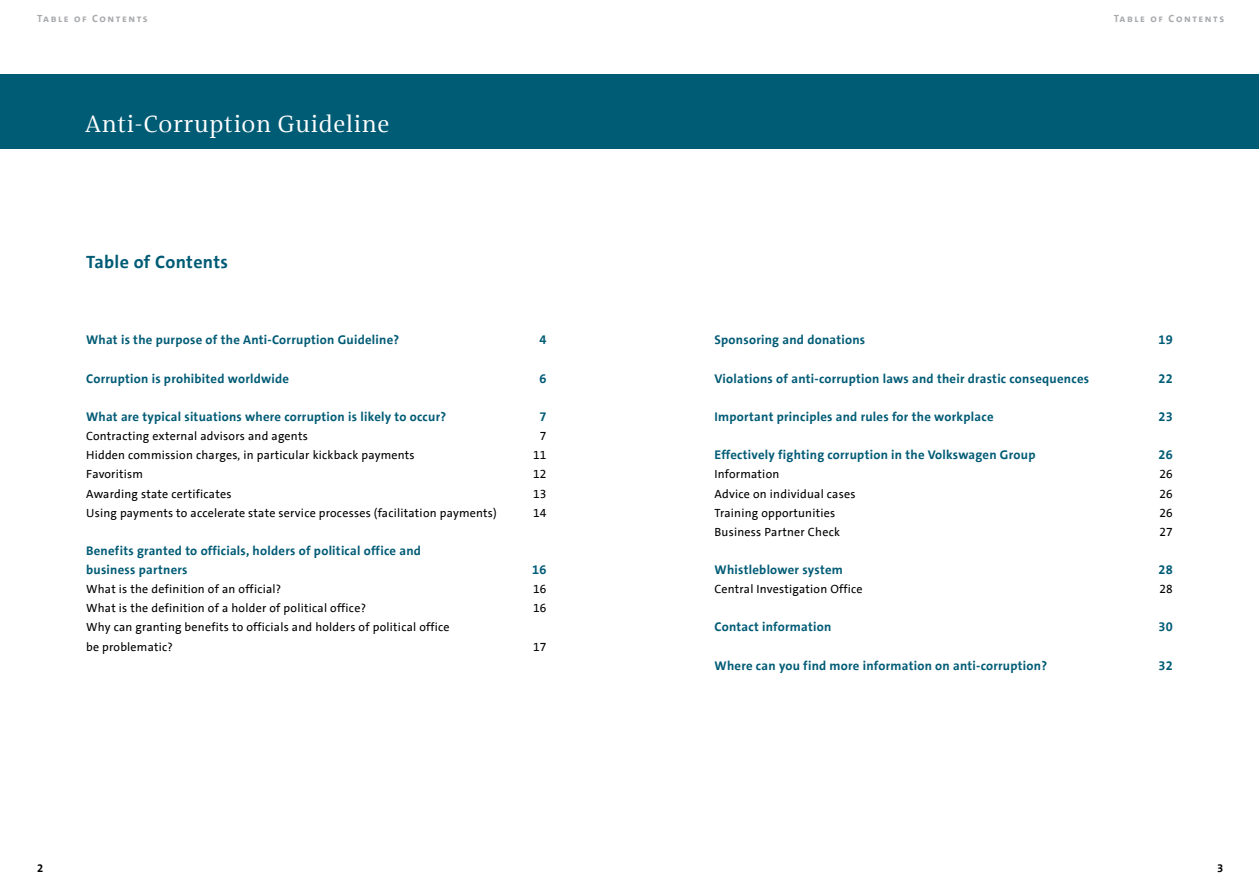
<style>
.page{position:relative;width:1259px;height:893px;background:#fff}
.page>*{position:absolute;margin:0;border:0;box-sizing:border-box;transform-origin:0 0}
.t1{font:24px "VWAG The Antiqua";letter-spacing:.03em;color:#fff}
.t2{font:700 18px "VWAG The Sans";color:#005b75}
.t3{font:700 12.75px/19.2px "VWAG The Sans";letter-spacing:.02em;color:#005b75}
.t4{font:12px/19.2px "VWAG The Sans";letter-spacing:.02em;color:#000}
.t5{font:700 11.25px "VWAG The Sans";color:#000}
.t6{font:700 10.5px "VWAG The Sans";letter-spacing:.15em;color:#a7a9ac}
</style>
<div class="page">
<div style="left:0;top:74px;width:1259px;height:75px;background:#005b75"></div>
<p class="t6" style="left:37px;top:12px;width:112px">Table of Contents</p>
<p class="t6" style="left:1113px;top:12px;width:112px">Table of Contents</p>
<h1 class="t1" style="left:85px;top:109px;width:306px">Anti-Corruption Guideline</h1>
<h2 class="t2" style="left:86px;top:250px;width:143px">Table of Contents</h2>
<p class="t3" style="left:86px;top:331px;width:315px">What is the purpose of the Anti-Corruption Guideline?</p>
<p class="t3" style="left:539px;top:331px;width:9px">4</p>
<p class="t3" style="left:86px;top:369px;width:205px">Corruption is prohibited worldwide</p>
<p class="t3" style="left:539px;top:369px;width:9px">6</p>
<p class="t3" style="left:86px;top:407px;width:361px">What are typical situations where corruption is likely to occur?</p>
<p class="t3" style="left:539px;top:407px;width:9px">7</p>
<p class="t4" style="left:86px;top:427px;width:223px">Contracting external advisors and agents</p>
<p class="t4" style="left:540px;top:427px;width:8px">7</p>
<p class="t4" style="left:86px;top:446px;width:330px">Hidden commission charges, in particular kickback payments</p>
<p class="t4" style="left:533px;top:446px;width:15px">11</p>
<p class="t4" style="left:86px;top:465px;width:58px">Favoritism</p>
<p class="t4" style="left:533px;top:465px;width:15px">12</p>
<p class="t4" style="left:86px;top:484px;width:147px">Awarding state certificates</p>
<p class="t4" style="left:533px;top:484px;width:15px">13</p>
<p class="t4" style="left:86px;top:503px;width:412px">Using payments to accelerate state service processes (facilitation payments)</p>
<p class="t4" style="left:533px;top:503px;width:15px">14</p>
<p class="t3" style="left:86px;top:541px;width:336px">Benefits granted to officials, holders of political office and business partners</p>
<p class="t3" style="left:532px;top:560px;width:16px">16</p>
<p class="t4" style="left:86px;top:580px;width:197px">What is the definition of an official?</p>
<p class="t4" style="left:533px;top:580px;width:15px">16</p>
<p class="t4" style="left:86px;top:599px;width:281px">What is the definition of a holder of political office?</p>
<p class="t4" style="left:533px;top:599px;width:15px">16</p>
<p class="t4" style="left:86px;top:618px;width:365px">Why can granting benefits to officials and holders of political office be problematic?</p>
<p class="t4" style="left:533px;top:637px;width:15px">17</p>
<p class="t3" style="left:714px;top:331px;width:152px">Sponsoring and donations</p>
<p class="t3" style="left:1158px;top:331px;width:16px">19</p>
<p class="t3" style="left:714px;top:369px;width:376px">Violations of anti-corruption laws and their drastic consequences</p>
<p class="t3" style="left:1158px;top:369px;width:16px">22</p>
<p class="t3" style="left:714px;top:407px;width:280px">Important principles and rules for the workplace</p>
<p class="t3" style="left:1158px;top:407px;width:16px">23</p>
<p class="t3" style="left:714px;top:445px;width:322px">Effectively fighting corruption in the Volkswagen Group</p>
<p class="t3" style="left:1158px;top:445px;width:16px">26</p>
<p class="t4" style="left:714px;top:465px;width:66px">Information</p>
<p class="t4" style="left:1159px;top:465px;width:15px">26</p>
<p class="t4" style="left:714px;top:484px;width:142px">Advice on individual cases</p>
<p class="t4" style="left:1159px;top:484px;width:15px">26</p>
<p class="t4" style="left:714px;top:503px;width:122px">Training opportunities</p>
<p class="t4" style="left:1159px;top:503px;width:15px">26</p>
<p class="t4" style="left:714px;top:522px;width:127px">Business Partner Check</p>
<p class="t4" style="left:1159px;top:522px;width:15px">27</p>
<p class="t3" style="left:714px;top:560px;width:130px">Whistleblower system</p>
<p class="t3" style="left:1158px;top:560px;width:16px">28</p>
<p class="t4" style="left:714px;top:580px;width:150px">Central Investigation Office</p>
<p class="t4" style="left:1159px;top:580px;width:15px">28</p>
<p class="t3" style="left:714px;top:618px;width:118px">Contact information</p>
<p class="t3" style="left:1158px;top:618px;width:16px">30</p>
<p class="t3" style="left:714px;top:656px;width:334px">Where can you find more information on anti-corruption?</p>
<p class="t3" style="left:1158px;top:656px;width:16px">32</p>
<p class="t5" style="left:37px;top:860px;width:8px">2</p>
<p class="t5" style="left:1217px;top:860px;width:8px">3</p>
</div>
